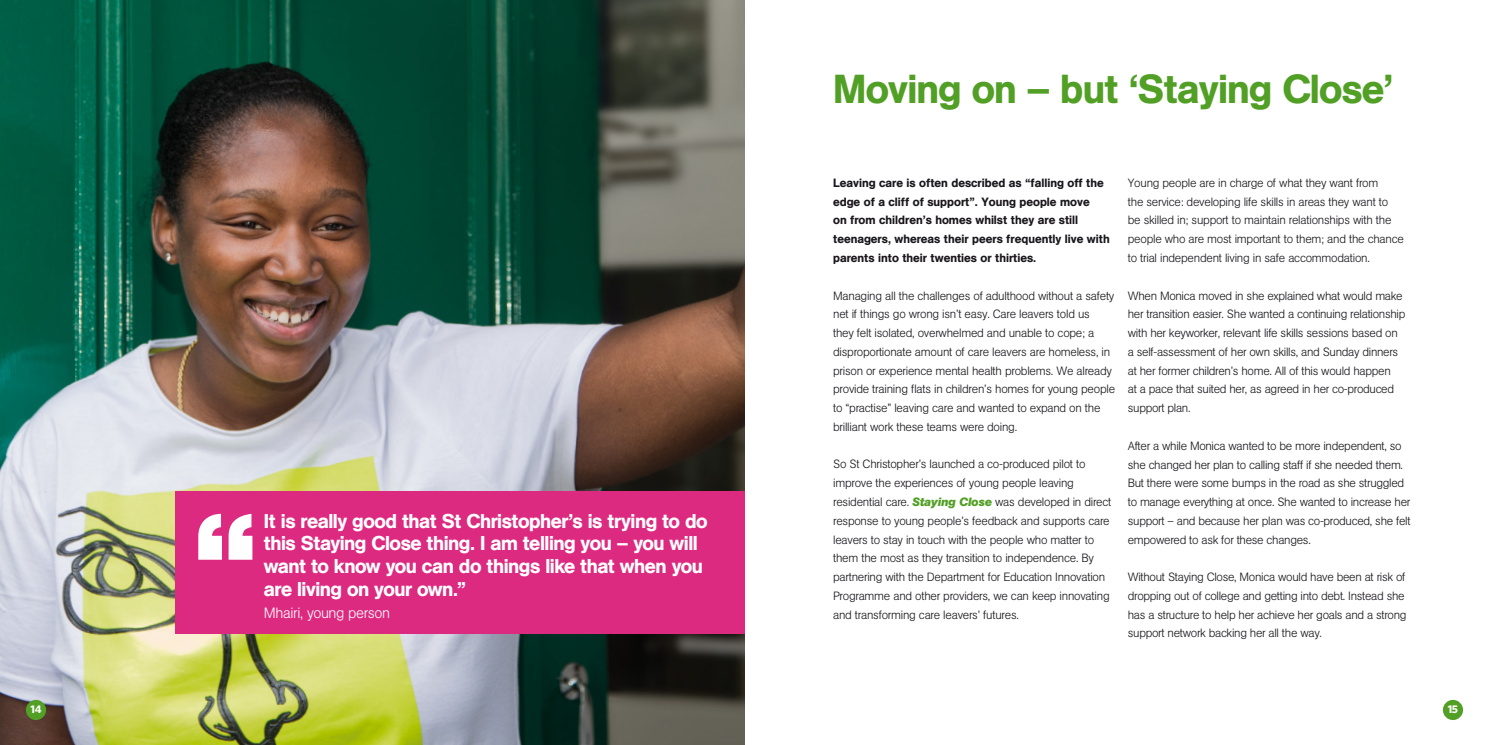
<style>
.page{position:relative;width:1489px;height:745px;background:#fff}
.page>*{position:absolute;margin:0;border:0;box-sizing:border-box;transform-origin:0 0}
.t1{font:700 132.88px "AG Book BQ";color:#fff}
.t2{font:500 40px "AG Book BQ";letter-spacing:-.02em;color:#51a025}
.t3{font:500 19.75px/22.6px "AG Book BQ";letter-spacing:-.025em;color:#fff}
.t4{font:300 14.75px "AG Book BQ";letter-spacing:-.02em;color:#fff}
.t5{font:300 11.88px/18.8px "AG Book BQ";letter-spacing:-.02em;color:#1a171c}
.t6{font:500 11.88px/18.8px "AG Book BQ";color:#1a171c}
.t7{font:700 11.12px "Whitney";color:#fff}
.s1{font-weight:700;font-style:italic;color:#51a025}
</style>
<div class="page">
<img style="left:0;top:0;width:744px;height:744px">
<div style="left:1442px;top:699px;width:20px;height:20px;background:#51a025;border-radius:50%"></div>
<div style="left:26px;top:699px;width:20px;height:20px;background:#51a025;border-radius:50%"></div>
<div style="left:175px;top:491px;width:569px;height:142px;background:#dd2a81"></div>
<h1 class="t1" style="left:192px;top:482px;width:68px">“</h1>
<h3 class="t3" style="left:264px;top:509px;width:445px">It is really good that St Christopher’s is trying to do this Staying Close thing. I am telling you – you will want to know you can do things like that when you are living on your own.”</h3>
<p class="t4" style="left:264px;top:604px;width:128px">Mhairi, young person</p>
<h2 class="t2" style="left:833px;top:65px;width:561px">Moving on – but ‘Staying Close’</h2>
<p class="t6" style="left:833px;top:173px;width:278px">Leaving care is often described as “falling off the edge of a cliff of support”. Young people move<br>on from children’s homes whilst they are still teenagers, whereas their peers frequently live with parents into their twenties or thirties.</p>
<p class="t5" style="left:833px;top:286px;width:283px">Managing all the challenges of adulthood without a safety net if things go wrong isn’t easy. Care leavers told us<br>they felt isolated, overwhelmed and unable to cope; a disproportionate amount of care leavers are homeless, in prison or experience mental health problems. We already provide training flats in children’s homes for young people to “practise” leaving care and wanted to expand on the brilliant work these teams were doing.</p>
<p class="t5" style="left:833px;top:454px;width:280px">So St Christopher’s launched a co-produced pilot to improve the experiences of young people leaving residential care. <span class="s1">Staying Close</span> was developed in direct response to young people’s feedback and supports care leavers to stay in touch with the people who matter to them the most as they transition to independence. By partnering with the Department for Education Innovation Programme and other providers, we can keep innovating and transforming care leavers’ futures.</p>
<p class="t5" style="left:1127px;top:173px;width:277px">Young people are in charge of what they want from<br>the service: developing life skills in areas they want to be skilled in; support to maintain relationships with the people who are most important to them; and the chance to trial independent living in safe accommodation.</p>
<p class="t5" style="left:1127px;top:286px;width:279px">When Monica moved in she explained what would make her transition easier. She wanted a continuing relationship with her keyworker, relevant life skills sessions based on a self-assessment of her own skills, and Sunday dinners at her former children’s home. All of this would happen<br>at a pace that suited her, as agreed in her co-produced support plan.</p>
<p class="t5" style="left:1127px;top:436px;width:284px">After a while Monica wanted to be more independent, so she changed her plan to calling staff if she needed them.<br>But there were some bumps in the road as she struggled to manage everything at once. She wanted to increase her support – and because her plan was co-produced, she felt empowered to ask for these changes.</p>
<p class="t5" style="left:1127px;top:567px;width:280px">Without Staying Close, Monica would have been at risk of dropping out of college and getting into debt. Instead she has a structure to help her achieve her goals and a strong support network backing her all the way.</p>
<p class="t7" style="left:30px;top:702px;width:13px">14</p>
<p class="t7" style="left:1447px;top:702px;width:12px">15</p>
</div>
